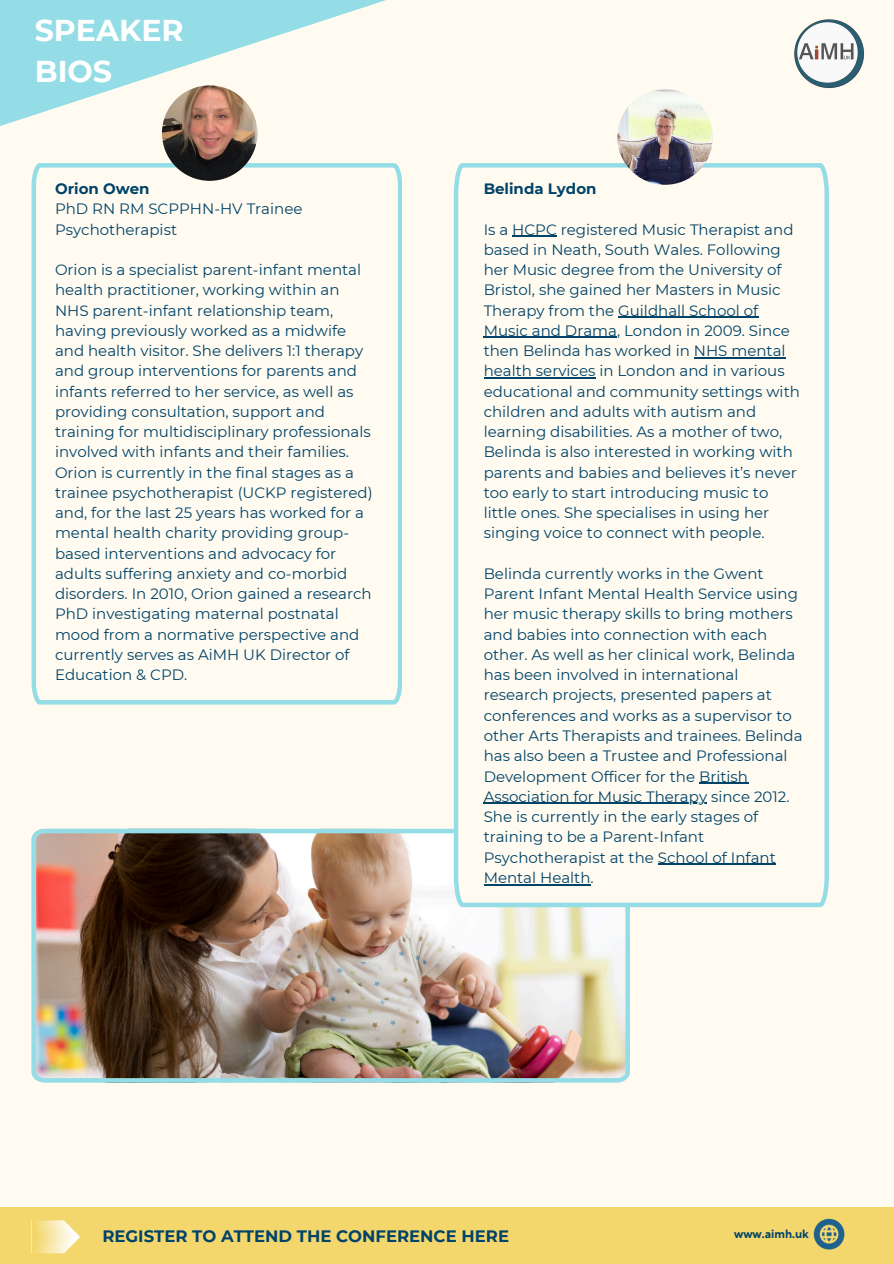
<style>
.page{position:relative;width:894px;height:1264px;background:#fff}
.page>*{position:absolute;margin:0;border:0;box-sizing:border-box;transform-origin:0 0}
.t1{font:700 30px/41.7px "Montserrat";color:#fff}
.t2{font:700 16.5px "Montserrat";color:#004369}
.t3{font:15px/20.2px "Montserrat";color:#004369}
.t4{font:700 15px "Montserrat";color:#004369}
.t5{font:700 12px "TT Norms Pro";color:#004369}
.s1{font-weight:700}
</style>
<div class="page">
<div style="left:0;top:0;width:893px;height:1263px;background:#fffbf0"></div>
<svg style="left:0;top:0;width:386px;height:148px"></svg>
<img style="left:794px;top:19px;width:70px;height:70px">
<svg style="left:32px;top:163px;width:370px;height:541px"></svg>
<img style="left:162px;top:85px;width:95px;height:96px;border-radius:50%">
<div style="left:0;top:1206px;width:893px;height:57px;background:#f3d76d"></div>
<img style="left:32px;top:828px;width:597px;height:254px">
<svg style="left:453px;top:163px;width:375px;height:744px"></svg>
<img style="left:617px;top:89px;width:95px;height:96px;border-radius:50%">
<hr style="left:512px;top:236px;width:44px;height:1px;background:#004369">
<hr style="left:618px;top:317px;width:140px;height:1px;background:#004369">
<hr style="left:483px;top:337px;width:134px;height:1px;background:#004369">
<hr style="left:693px;top:357px;width:92px;height:1px;background:#004369">
<hr style="left:483px;top:377px;width:112px;height:1px;background:#004369">
<hr style="left:698px;top:782px;width:49px;height:1px;background:#004369">
<hr style="left:483px;top:803px;width:224px;height:1px;background:#004369">
<hr style="left:657px;top:863px;width:118px;height:1px;background:#004369">
<hr style="left:483px;top:884px;width:107px;height:1px;background:#004369">
<svg style="left:36px;top:1220px;width:44px;height:33px"></svg>
<img style="left:813px;top:1218px;width:32px;height:32px">
<p class="t1" style="left:35px;top:9px;width:150px">SPEAKER<br>BIOS</p>
<h4 class="t3" style="left:55px;top:178px;width:249px"><span class="s1">Orion Owen<br></span>PhD RN RM SCPPHN-HV Trainee<br>Psychotherapist</h4>
<h3 class="t3" style="left:55px;top:259px;width:319px">Orion is a specialist parent-infant mental health practitioner, working within an NHS parent-infant relationship team, having previously worked as a midwife and health visitor. She delivers 1:1 therapy and group interventions for parents and infants referred to her service, as well as providing consultation, support and training for multidisciplinary professionals involved with infants and their families.<br>Orion is currently in the final stages as a trainee psychotherapist (UCKP registered) and, for the last 25 years has worked for a mental health charity providing group&shy;based interventions and advocacy for adults suffering anxiety and co-morbid disorders. In 2010, Orion gained a research PhD investigating maternal postnatal mood from a normative perspective and currently serves as AiMH UK Director of Education &amp; CPD.</h3>
<h4 class="t4" style="left:483px;top:179px;width:114px">Belinda Lydon</h4>
<h4 class="t3" style="left:483px;top:219px;width:318px">Is a HCPC registered Music Therapist and based in Neath, South Wales. Following her Music degree from the University of Bristol, she gained her Masters in Music Therapy from the Guildhall School of Music and Drama, London in 2009. Since then Belinda has worked in NHS mental health services in London and in various educational and community settings with children and adults with autism and learning disabilities. As a mother of two, Belinda is also interested in working with parents and babies and believes it’s never too early to start introducing music to little ones. She specialises in using her singing voice to connect with people.</h4>
<p class="t3" style="left:483px;top:563px;width:320px">Belinda currently works in the Gwent Parent Infant Mental Health Service using her music therapy skills to bring mothers and babies into connection with each other. As well as her clinical work, Belinda has been involved in international research projects, presented papers at conferences and works as a supervisor to other Arts Therapists and trainees. Belinda has also been a Trustee and Professional Development Officer for the British</p>
<p class="t3" style="left:483px;top:786px;width:307px">Association for Music Therapy since 2012.<br>She is currently in the early stages of training to be a Parent-Infant Psychotherapist at the School of Infant Mental Health.</p>
<h2 class="t2" style="left:102px;top:1225px;width:408px">REGISTER TO ATTEND THE CONFERENCE HERE</h2>
<p class="t5" style="left:733px;top:1226px;width:76px">www.aimh.uk</p>
</div>
